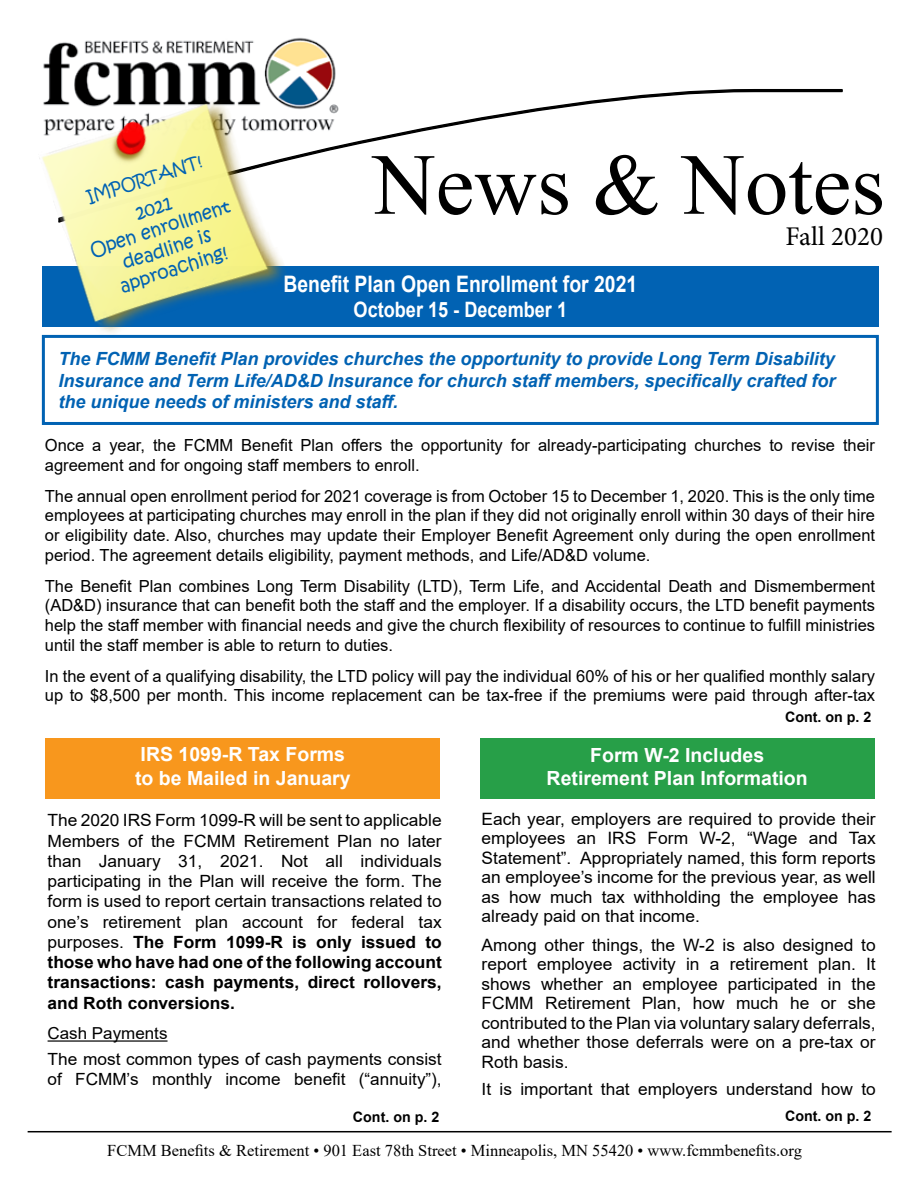
<style>
.page{position:relative;width:918px;height:1188px;background:#fff}
.page>*{position:absolute;margin:0;border:0;box-sizing:border-box;transform-origin:0 0}
.t1{font:87px "Times New Roman";color:#000}
.t2{font:27px "Minion Pro";color:#000}
.t3{font:700 22.65px "Arial";color:#fff;scale:.85 1}
.t4{font:700 21.15px "Arial";color:#fff;scale:.85 1}
.t5{font:700 19.5px/24px "Arial";color:#fff}
.t6{font:italic 700 18.15px/21.6px "Arial";color:#0162b3;text-align:justify}
.t7{font:18.15px/21.6px "Kristen ITC";color:#0162b3;text-align:center}
.t8{font:17.1px/19.5px "Arial";color:#000;text-align:justify}
.t9{font:16.8px/20.2px "Arial";color:#000;text-align:justify}
.t10{font:16.65px/19.8px "Arial";color:#000}
.t11{font:16.65px "Kristen ITC";color:#0162b3}
.t12{font:16.5px "Times New Roman";color:#000}
.t13{font:16.5px "Arial";color:#000}
.t14{font:700 14.4px "Arial";color:#000}
.s1{font-weight:700}
</style>
<div class="page">
<img style="left:43px;top:37px;width:293px;height:54px">
<svg style="left:59px;top:89px;width:784px;height:71px"></svg>
<hr style="left:28px;top:1131px;width:864px;height:1px;background:#000">
<div style="left:42px;top:266px;width:837px;height:61px;background:#0162b3"></div>
<div style="left:42px;top:335px;width:837px;height:90px;border:3px solid #0162b3"></div>
<img style="left:39px;top:91px;width:253px;height:257px">
<hr style="left:48px;top:1040px;width:120px;height:2px;background:#000">
<div style="left:46px;top:738px;width:394px;height:61px;background:#f8971d"></div>
<div style="left:480px;top:738px;width:394px;height:61px;background:#279f48"></div>
<h1 class="t1" style="left:373px;top:123px;width:514px">News &amp; Notes</h1>
<h2 class="t2" style="left:785px;top:219px;width:99px">Fall 2020</h2>
<p class="t11" style="left:84px;top:187px;width:121px;rotate:-18deg">IMPORTANT!</p>
<p class="t7" style="left:81px;top:220px;width:148px;rotate:-18deg">2021<br>Open enrollment deadline is approaching!</p>
<h3 class="t3" style="left:283px;top:268px;width:418px">Benefit Plan Open Enrollment for 2021</h3>
<p class="t4" style="left:354px;top:295px;width:253px">October 15 - December 1</p>
<p class="t6" style="left:58px;top:348px;width:779px">The FCMM Benefit Plan provides churches the opportunity to provide Long Term Disability Insurance and Term Life/AD&amp;D Insurance for church staff members, specifically crafted for the unique needs of ministers and staff.</p>
<p class="t10" style="left:45px;top:435px;width:832px">Once a year, the FCMM Benefit Plan offers the opportunity for already-participating churches to revise their agreement and for ongoing staff members to enroll.</p>
<p class="t10" style="left:45px;top:486px;width:832px;text-align:justify">The annual open enrollment period for 2021 coverage is from October 15 to December 1, 2020. This is the only time employees at participating churches may enroll in the plan if they did not originally enroll within 30 days of their hire or eligibility date. Also, churches may update their Employer Benefit Agreement only during the open enrollment period. The agreement details eligibility, payment methods, and Life/AD&amp;D volume.</p>
<p class="t10" style="left:45px;top:576px;width:832px;text-align:justify">The Benefit Plan combines Long Term Disability (LTD), Term Life, and Accidental Death and Dismemberment (AD&amp;D) insurance that can benefit both the staff and the employer. If a disability occurs, the LTD benefit payments help the staff member with financial needs and give the church flexibility of resources to continue to fulfill ministries until the staff member is able to return to duties.</p>
<p class="t10" style="left:45px;top:666px;width:832px">In the event of a qualifying disability, the LTD policy will pay the individual 60% of his or her qualified monthly salary up to $8,500 per month. This income replacement can be tax-free if the premiums were paid through after-tax</p>
<p class="t5" style="left:135px;top:742px;width:217px">IRS 1099-R Tax Forms to be Mailed in January</p>
<p class="t9" style="left:48px;top:810px;width:396px">The 2020 IRS Form 1099-R will be sent to applicable Members of the FCMM Retirement Plan no later than January 31, 2021. Not all individuals participating in the Plan will receive the form. The form is used to report certain transactions related to one’s retirement plan account for federal tax purposes. <span class="s1">The Form 1099-R is only issued to those who have had one of the following account transactions: cash payments, direct rollovers, and Roth conversions.</span></p>
<p class="t13" style="left:48px;top:1022px;width:121px">Cash Payments</p>
<p class="t9" style="left:48px;top:1049px;width:396px">The most common types of cash payments consist of FCMM’s monthly income benefit (“annuity”),</p>
<p class="t14" style="left:353px;top:1106px;width:88px">Cont. on p. 2</p>
<p class="t14" style="left:785px;top:707px;width:88px">Cont. on p. 2</p>
<p class="t5" style="left:547px;top:744px;width:263px;line-height:22.5px;text-align:center">Form W-2 Includes<br>Retirement Plan Information</p>
<p class="t8" style="left:482px;top:809px;width:396px">Each year, employers are required to provide their employees an IRS Form W-2, “Wage and Tax Statement”. Appropriately named, this form reports an employee’s income for the previous year, as well as how much tax withholding the employee has already paid on that income.</p>
<p class="t8" style="left:482px;top:935px;width:396px">Among other things, the W-2 is also designed to report employee activity in a retirement plan. It shows whether an employee participated in the FCMM Retirement Plan, how much he or she contributed to the Plan via voluntary salary deferrals, and whether those deferrals were on a pre-tax or Roth basis.</p>
<p class="t9" style="left:482px;top:1079px;width:396px">It is important that employers understand how to</p>
<p class="t14" style="left:785px;top:1106px;width:88px">Cont. on p. 2</p>
<p class="t12" style="left:107px;top:1139px;width:696px">FCMM Benefits &amp; Retirement • 901 East 78th Street • Minneapolis, MN 55420 • www.fcmmbenefits.org</p>
</div>
